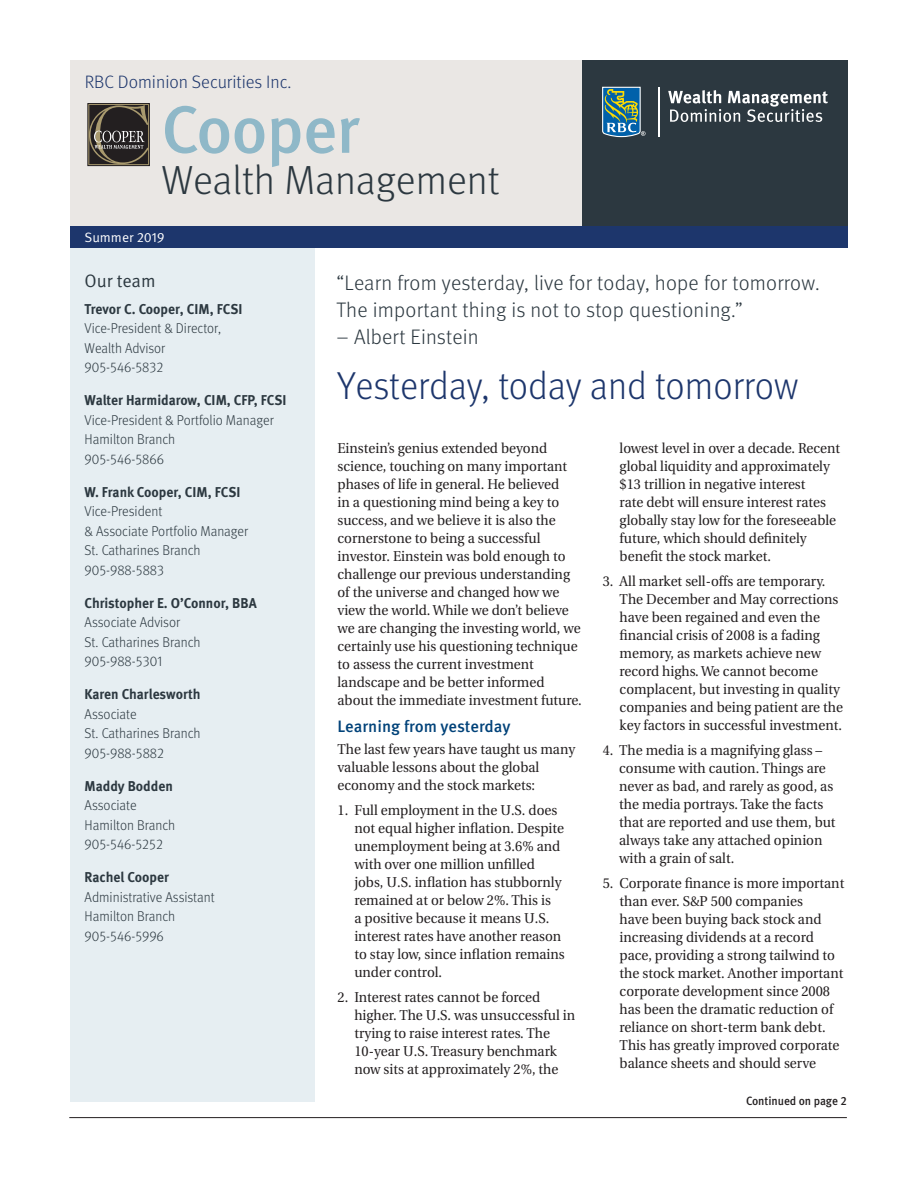
<style>
.page{position:relative;width:918px;height:1188px;background:#fff}
.page>*{position:absolute;margin:0;border:0;box-sizing:border-box;transform-origin:0 0}
.t1{font:500 66.75px "Meta OT";letter-spacing:-.02em;color:#8fb8c8}
.t2{font:300 40.65px "Meta OT";color:#2c3840}
.t3{font:300 39px "Meta OT";color:#1d366c;scale:.95 1}
.Intro_text{font:300 21px/27px "Meta OT";letter-spacing:.01em;color:#2c3840}
.t4{font:300 18px "Meta OT";color:#1d366c}
.t5{font:18px "Meta OT Norm";letter-spacing:-.005em;color:#2c3840}
._4-Text_Headline{font:500 16.5px "Meta OT";letter-spacing:-.005em;color:#004279}
.Body_text{font:14.25px/18px "Utopia";color:#231f20;scale:.95 1}
.t6{font:300 14.25px/19.5px "Meta OT";color:#2c3840;scale:.95 1}
.t7{font:300 14.25px/19.5px "Meta OT";color:#2c3840;scale:.94 1}
.t8{font:700 14.25px "Meta OT";color:#2c3840;scale:.95 1}
.t9{font:13.5px "Meta OT Norm";color:#fff}
._5-Body_Copy{font:500 12px "Meta OT";letter-spacing:-.005em;color:#231f20;scale:.95 1}
.s1{font-weight:700}
</style>
<div class="page">
<div style="left:70px;top:248px;width:245px;height:854px;background:#e6eef2"></div>
<div style="left:564px;top:60px;width:284px;height:188px;background:#2c3840"></div>
<svg style="left:602px;top:87px;width:44px;height:50px;background:#50838d"></svg>
<hr style="left:659px;top:87px;width:1px;height:50px;background:#fff">
<svg style="left:668px;top:90px;width:160px;height:32px"></svg>
<div style="left:70px;top:60px;width:512px;height:188px;background:#eae7e4"></div>
<div style="left:70px;top:227px;width:778px;height:21px;background:#1d366c"></div>
<div style="left:87px;top:103px;width:63px;height:63px;border:1px solid #231f20"></div>
<svg style="left:89px;top:105px;width:60px;height:59px;background:#47423b"></svg>
<hr style="left:69px;top:1117px;width:778px;height:1px;background:#231f20">
<p class="t4" style="left:85px;top:72px;width:208px">RBC Dominion Securities Inc.</p>
<p class="t1" style="left:161px;top:88px;width:200px">Cooper</p>
<p class="t2" style="left:161px;top:156px;width:340px">Wealth Management</p>
<p class="t9" style="left:85px;top:229px;width:82px">Summer 2019</p>
<p class="t5" style="left:85px;top:270px;width:73px">Our team</p>
<p class="t8" style="left:85px;top:300px;width:168px">Trevor C. Cooper, CIM, FCSI</p>
<p class="t7" style="left:85px;top:319px;width:147px">Vice-President &amp; Director,<br>Wealth Advisor<br>905-546-5832</p>
<p class="t6" style="left:85px;top:391px;width:214px"><span class="s1">Walter Harmidarow, CIM, CFP, FCSI<br></span>Vice-President &amp; Portfolio Manager<br>Hamilton Branch<br>905-546-5866</p>
<p class="t6" style="left:85px;top:482px;width:174px"><span class="s1">W. Frank Cooper, CIM, FCSI<br></span>Vice-President<br>&amp; Associate Portfolio Manager<br>St. Catharines Branch<br>905-988-5883</p>
<p class="t8" style="left:85px;top:594px;width:183px">Christopher E. O’Connor, BBA</p>
<p class="t6" style="left:85px;top:613px;width:124px">Associate Advisor<br>St. Catharines Branch<br>905-988-5301</p>
<p class="t6" style="left:85px;top:685px;width:124px"><span class="s1">Karen Charlesworth<br></span>Associate<br>St. Catharines Branch<br>905-988-5882</p>
<p class="t6" style="left:85px;top:776px;width:97px"><span class="s1">Maddy Bodden<br></span>Associate<br>Hamilton Branch<br>905-546-5252</p>
<p class="t6" style="left:85px;top:868px;width:138px"><span class="s1">Rachel Cooper<br></span>Administrative Assistant<br>Hamilton Branch<br>905-546-5996</p>
<p class="Intro_text" style="left:337px;top:269px;width:485px">“Learn from yesterday, live for today, hope for tomorrow.<br>The important thing is not to stop questioning.”</p>
<p class="Intro_text" style="left:337px;top:323px;width:144px">– Albert Einstein</p>
<p class="t3" style="left:338px;top:363px;width:487px">Yesterday, today and tomorrow</p>
<p class="Body_text" style="left:338px;top:440px;width:259px">Einstein’s genius extended beyond science, touching on many important phases of life in general. He believed<br>in a questioning mind being a key to success, and we believe it is also the cornerstone to being a successful investor. Einstein was bold enough to challenge our previous understanding of the universe and changed how we view the world. While we don’t believe we are changing the investing world, we certainly use his questioning technique to assess the current investment landscape and be better informed about the immediate investment future.</p>
<p class="_4-Text_Headline" style="left:338px;top:716px;width:175px">Learning from yesterday</p>
<p class="Body_text" style="left:338px;top:741px;width:252px">The last few years have taught us many valuable lessons about the global economy and the stock markets:</p>
<p class="Body_text" style="left:354px;top:801px;width:223px;text-indent:-17px">1. Full employment in the U.S. does not equal higher inflation. Despite unemployment being at 3.6% and with over one million unfilled jobs, U.S. inflation has stubbornly remained at or below 2%. This is<br>a positive because it means U.S. interest rates have another reason to stay low, since inflation remains under control.</p>
<p class="Body_text" style="left:354px;top:988px;width:234px;text-indent:-17px">2. Interest rates cannot be forced higher. The U.S. was unsuccessful in trying to raise interest rates. The 10-year U.S. Treasury benchmark now sits at approximately 2%, the</p>
<p class="Body_text" style="left:620px;top:440px;width:234px">lowest level in over a decade. Recent global liquidity and approximately $13 trillion in negative interest<br>rate debt will ensure interest rates globally stay low for the foreseeable future, which should definitely benefit the stock market.</p>
<p class="Body_text" style="left:620px;top:573px;width:237px;text-indent:-17px">3. All market sell-offs are temporary.<br>The December and May corrections have been regained and even the financial crisis of 2008 is a fading memory, as markets achieve new record highs. We cannot become complacent, but investing in quality companies and being patient are the key factors in successful investment.</p>
<p class="Body_text" style="left:619px;top:741px;width:229px;text-indent:-16px">4. The media is a magnifying glass – consume with caution. Things are never as bad, and rarely as good, as the media portrays. Take the facts that are reported and use them, but always take any attached opinion with a grain of salt.</p>
<p class="Body_text" style="left:620px;top:874px;width:238px;text-indent:-17px">5. Corporate finance is more important than ever. S&amp;P 500 companies<br>have been buying back stock and increasing dividends at a record pace, providing a strong tailwind to the stock market. Another important corporate development since 2008 has been the dramatic reduction of reliance on short-term bank debt.<br>This has greatly improved corporate balance sheets and should serve</p>
<p class="_5-Body_Copy" style="left:746px;top:1093px;width:108px">Continued on page 2</p>
</div>
